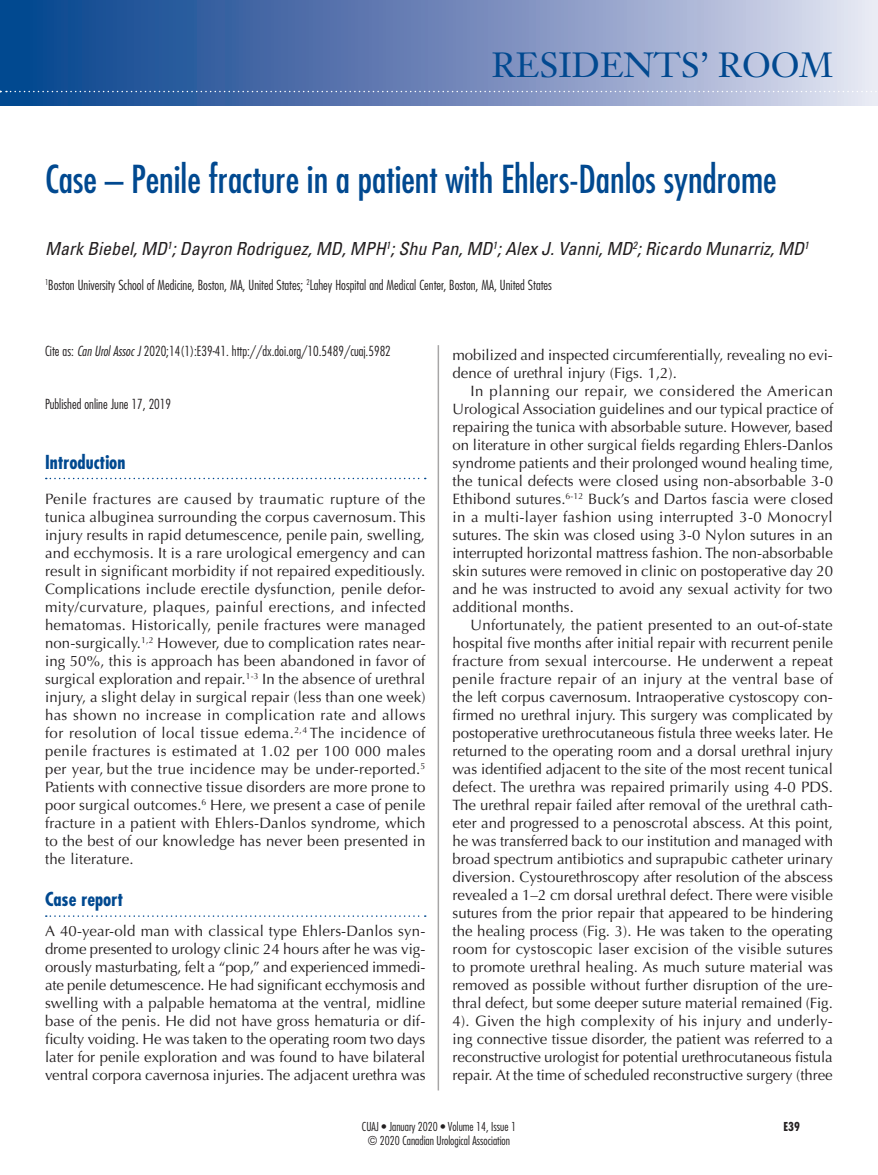
<style>
.page{position:relative;width:878px;height:1175px;background:#fff}
.page>*{position:absolute;margin:0;border:0;box-sizing:border-box;transform-origin:0 0}
.T25{font:condensed 37.5px "Futura";color:#014990}
.SF-Blue{font:34.5px "Janson Text";color:#014990}
.t1{font:700 condensed 18.75px "Futura";color:#014990}
.N12{font:italic condensed 18px "Univers";color:#231f20}
.PJ{font:15px/18px "Optima";color:#231f20;text-align:justify}
.PJ9{font:300 condensed 13.5px "Futura";color:#231f20}
.t2{font:300 condensed 12px "Futura";color:#231f20}
.t3{font:700 condensed 12px "Futura";color:#231f20}
.s1{font-style:italic}
</style>
<div class="page">
<svg style="left:0;top:0;width:878px;height:105px;background:#6f8aba"></svg>
<hr style="left:437px;top:345px;width:2px;height:745px;background:#231f20">
<svg style="left:46px;top:478px;width:379px;height:1px"></svg>
<svg style="left:46px;top:915px;width:379px;height:1px"></svg>
<svg style="left:0;top:91px;width:878px;height:1px"></svg>
<p class="SF-Blue" style="left:491px;top:43px;width:343px">RESIDENTS’ ROOM</p>
<p class="T25" style="left:45px;top:155px;width:733px">Case – Penile fracture in a patient with Ehlers-Danlos syndrome</p>
<p class="N12" style="left:45px;top:237px;width:765px">Mark Biebel, MD<sup>1</sup>; Dayron Rodriguez, MD, MPH<sup>1</sup>; Shu Pan, MD<sup>1</sup>; Alex J. Vanni, MD<sup>2</sup>; Ricardo Munarriz, MD<sup>1</sup></p>
<p class="PJ9" style="left:45px;top:276px;width:508px"><sup>1</sup>Boston University School of Medicine, Boston, MA, United States; <sup>2</sup>Lahey Hospital and Medical Center, Boston, MA, United States</p>
<p class="PJ9" style="left:45px;top:343px;width:347px">Cite as: <span class="s1">Can Urol Assoc J</span> 2020;14(1):E39-41. http://dx.doi.org/10.5489/cuaj.5982</p>
<p class="PJ9" style="left:45px;top:395px;width:128px">Published online June 17, 2019</p>
<h1 class="t1" style="left:45px;top:450px;width:82px">Introduction</h1>
<p class="PJ" style="left:45px;top:490px;width:382px">Penile fractures are caused by traumatic rupture of the tunica albuginea surrounding the corpus cavernosum. This injury results in rapid detumescence, penile pain, swelling, and ecchymosis. It is a rare urological emergency and can result in significant morbidity if not repaired expeditiously.<br>Complications include erectile dysfunction, penile defor&shy;mity/curvature, plaques, painful erections, and infected hematomas. Historically, penile fractures were managed non-surgically.<sup>1,2</sup> However, due to complication rates near&shy;ing 50%, this is approach has been abandoned in favor of surgical exploration and repair.<sup>1-3</sup> In the absence of urethral injury, a slight delay in surgical repair (less than one week) has shown no increase in complication rate and allows for resolution of local tissue edema.<sup>2,4</sup> The incidence of penile fractures is estimated at 1.02 per 100 000 males per year, but the true incidence may be under-reported.<sup>5<br></sup>Patients with connective tissue disorders are more prone to poor surgical outcomes.<sup>6</sup> Here, we present a case of penile fracture in a patient with Ehlers-Danlos syndrome, which to the best of our knowledge has never been presented in the literature.</p>
<h1 class="t1" style="left:45px;top:887px;width:80px">Case report</h1>
<p class="PJ" style="left:45px;top:922px;width:382px">A 40-year-old man with classical type Ehlers-Danlos syn&shy;drome presented to urology clinic 24 hours after he was vig&shy;orously masturbating, felt a “pop,” and experienced immedi&shy;ate penile detumescence. He had significant ecchymosis and swelling with a palpable hematoma at the ventral, midline base of the penis. He did not have gross hematuria or dif&shy;ficulty voiding. He was taken to the operating room two days later for penile exploration and was found to have bilateral ventral corpora cavernosa injuries. The adjacent urethra was</p>
<p class="PJ" style="left:452px;top:346px;width:382px">mobilized and inspected circumferentially, revealing no evi&shy;dence of urethral injury (Figs. 1,2).</p>
<p class="PJ" style="left:452px;top:382px;width:382px;text-indent:18px">In planning our repair, we considered the American Urological Association guidelines and our typical practice of repairing the tunica with absorbable suture. However, based on literature in other surgical fields regarding Ehlers-Danlos syndrome patients and their prolonged wound healing time, the tunical defects were closed using non-absorbable 3-0<br>Ethibond sutures.<sup>6-12</sup> Buck’s and Dartos fascia were closed in a multi-layer fashion using interrupted 3-0 Monocryl sutures. The skin was closed using 3-0 Nylon sutures in an interrupted horizontal mattress fashion. The non-absorbable skin sutures were removed in clinic on postoperative day 20 and he was instructed to avoid any sexual activity for two additional months.</p>
<p class="PJ" style="left:452px;top:616px;width:382px;text-indent:18px">Unfortunately, the patient presented to an out-of-state hospital five months after initial repair with recurrent penile fracture from sexual intercourse. He underwent a repeat penile fracture repair of an injury at the ventral base of the left corpus cavernosum. Intraoperative cystoscopy con&shy;firmed no urethral injury. This surgery was complicated by postoperative urethrocutaneous fistula three weeks later. He returned to the operating room and a dorsal urethral injury was identified adjacent to the site of the most recent tunical defect. The urethra was repaired primarily using 4-0 PDS.<br>The urethral repair failed after removal of the urethral cath&shy;eter and progressed to a penoscrotal abscess. At this point, he was transferred back to our institution and managed with broad spectrum antibiotics and suprapubic catheter urinary diversion. Cystourethroscopy after resolution of the abscess revealed a 1–2 cm dorsal urethral defect. There were visible sutures from the prior repair that appeared to be hindering the healing process (Fig. 3). He was taken to the operating room for cystoscopic laser excision of the visible sutures to promote urethral healing. As much suture material was removed as possible without further disruption of the ure&shy;thral defect, but some deeper suture material remained (Fig.<br>4). Given the high complexity of his injury and underly&shy;ing connective tissue disorder, the patient was referred to a reconstructive urologist for potential urethrocutaneous fistula repair. At the time of scheduled reconstructive surgery (three</p>
<p class="t2" style="left:362px;top:1118px;width:155px">CUAJ • January 2020 • Volume 14, Issue 1</p>
<p class="t2" style="left:368px;top:1133px;width:144px">© 2020 Canadian Urological Association</p>
<p class="t3" style="left:783px;top:1118px;width:18px">E39</p>
</div>
